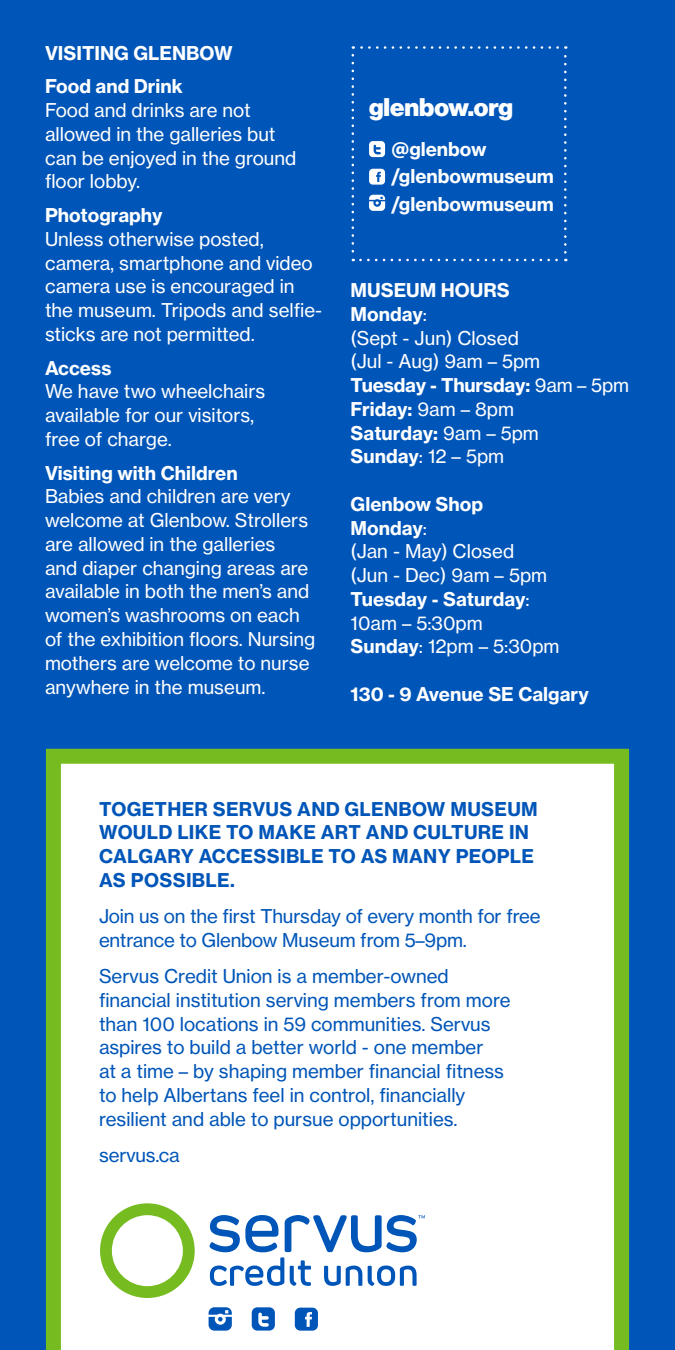
<style>
.page{position:relative;width:675px;height:1350px;background:#0055b8}
.page>*{position:absolute;margin:0;border:0;box-sizing:border-box;transform-origin:0 0}
.t1{font:25px "N Haas Grotesk DS Std 95 Blk";color:#fff}
.t2{font:18.75px/23.8px "N Haas Grotesk TX Std 55 Rg";color:#fff}
.t3{font:18.75px/23.8px "N Haas Grotesk TX Std 55 Rg";color:#0055b8}
.t4{font:18.75px/23.8px "N Haas Grotesk TX Std 75 Bd";color:#fff}
.t5{font:18.75px/23.8px "N Haas Grotesk TX Std 75 Bd";letter-spacing:.015em;color:#0055b8}
.s1{font-family:"N Haas Grotesk TX Std 55 Rg"}
.s2{font-family:"N Haas Grotesk TX Std 75 Bd"}
</style>
<div class="page">
<svg style="left:369px;top:141px;width:16px;height:16px"></svg>
<svg style="left:369px;top:169px;width:16px;height:16px"></svg>
<svg style="left:369px;top:195px;width:16px;height:16px"></svg>
<svg style="left:352px;top:55px;width:2px;height:206px"></svg>
<svg style="left:360px;top:259px;width:206px;height:2px"></svg>
<svg style="left:564px;top:46px;width:3px;height:206px"></svg>
<svg style="left:353px;top:46px;width:205px;height:3px"></svg>
<svg style="left:46px;top:749px;width:583px;height:601px;background:#f3f9ed"></svg>
<svg style="left:100px;top:1203px;width:95px;height:95px;background:#d0e8b2"></svg>
<svg style="left:210px;top:1215px;width:215px;height:71px"></svg>
<svg style="left:209px;top:1307px;width:23px;height:24px"></svg>
<svg style="left:252px;top:1307px;width:23px;height:24px"></svg>
<svg style="left:295px;top:1308px;width:23px;height:23px"></svg>
<p class="t4" style="left:45px;top:36px;width:189px;line-height:33.8px">VISITING GLENBOW<br>Food and Drink</p>
<p class="t2" style="left:45px;top:98px;width:253px">Food and drinks are not allowed in the galleries but can be enjoyed in the ground floor lobby.</p>
<p class="t4" style="left:45px;top:203px;width:119px">Photography</p>
<p class="t2" style="left:45px;top:227px;width:279px">Unless otherwise posted, camera, smartphone and video camera use is encouraged in the museum. Tripods and selfie&shy;sticks are not permitted.</p>
<p class="t4" style="left:45px;top:356px;width:68px">Access</p>
<p class="t2" style="left:45px;top:380px;width:222px">We have two wheelchairs available for our visitors, free of charge.</p>
<p class="t4" style="left:45px;top:461px;width:194px">Visiting with Children</p>
<p class="t2" style="left:45px;top:485px;width:272px">Babies and children are very welcome at Glenbow. Strollers are allowed in the galleries<br>and diaper changing areas are available in both the men’s and women’s washrooms on each of the exhibition floors. Nursing mothers are welcome to nurse anywhere in the museum.</p>
<h1 class="t1" style="left:369px;top:92px;width:146px">glenbow.org</h1>
<p class="t4" style="left:392px;top:135px;width:164px;line-height:27.5px">@glenbow /glenbowmuseum /glenbowmuseum</p>
<p class="t4" style="left:351px;top:278px;width:161px">MUSEUM HOURS<br>Monday<span class="s1">:</span></p>
<p class="t2" style="left:351px;top:326px;width:191px">(Sept - Jun) Closed (Jul - Aug) 9am – 5pm</p>
<p class="t4" style="left:351px;top:373px;width:280px">Tuesday - Thursday: <span class="s1">9am – 5pm<br></span>Friday: <span class="s1">9am – 8pm<br></span>Saturday: <span class="s1">9am – 5pm</span></p>
<p class="t2" style="left:351px;top:445px;width:155px"><span class="s2">Sunday</span>: 12 – 5pm</p>
<p class="t4" style="left:351px;top:492px;width:134px">Glenbow Shop<br>Monday<span class="s1">:</span></p>
<p class="t2" style="left:351px;top:540px;width:198px">(Jan - May) Closed (Jun - Dec) 9am – 5pm</p>
<p class="t4" style="left:351px;top:587px;width:181px">Tuesday - Saturday<span class="s1">:</span></p>
<p class="t2" style="left:351px;top:611px;width:210px">10am – 5:30pm<br><span class="s2">Sunday</span>: 12pm – 5:30pm</p>
<p class="t4" style="left:351px;top:682px;width:240px">130 - 9 Avenue SE Calgary</p>
<p class="t5" style="left:99px;top:797px;width:440px">TOGETHER SERVUS AND GLENBOW MUSEUM<br>WOULD LIKE TO MAKE ART AND CULTURE IN<br>CALGARY ACCESSIBLE TO AS MANY PEOPLE<br>AS POSSIBLE.</p>
<p class="t3" style="left:99px;top:904px;width:443px">Join us on the first Thursday of every month for free entrance to Glenbow Museum from 5–9pm.</p>
<p class="t3" style="left:99px;top:964px;width:413px">Servus Credit Union is a member-owned financial institution serving members from more than 100 locations in 59 communities. Servus aspires to build a better world - one member<br>at a time – by shaping member financial fitness to help Albertans feel in control, financially resilient and able to pursue opportunities.</p>
<p class="t3" style="left:99px;top:1143px;width:82px">servus.ca</p>
</div>
